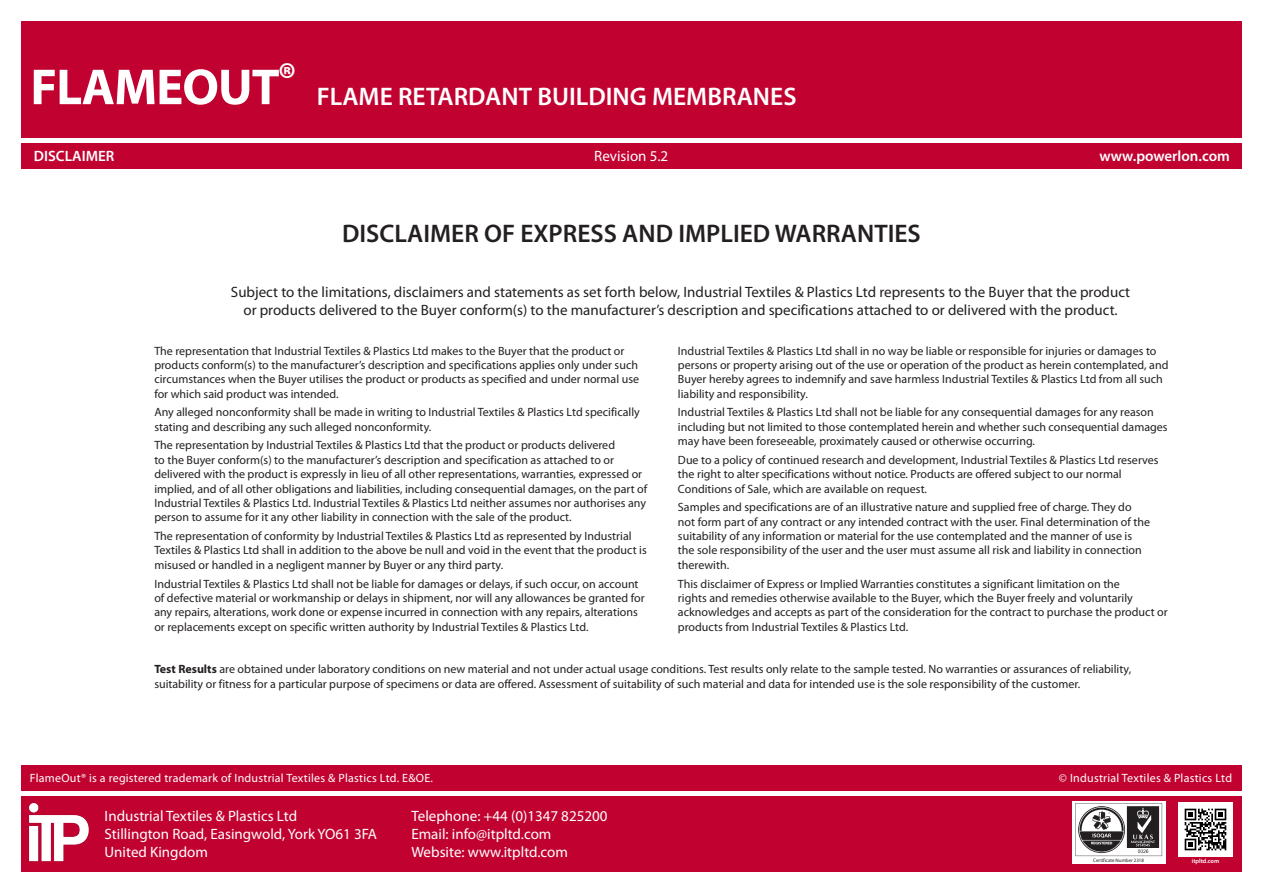
<style>
.page{position:relative;width:1263px;height:893px;background:#fff}
.page>*{position:absolute;margin:0;border:0;box-sizing:border-box;transform-origin:0 0}
.t1{font:700 51px "Myriad Pro";letter-spacing:-.02em;color:#fff}
.disclaimer{font:600 25.5px "Myriad Pro";color:#231f20}
.t2{font:600 25.5px "Myriad Pro";color:#fff}
.disclaimer-2{font:15px/18px "Myriad Pro";color:#231f20;text-align:center}
.t3{font:15px "Myriad Pro";color:#fff}
.t4{font:600 15px "Myriad Pro";color:#fff}
.intro_body{font:12px/14.4px "Myriad Pro";color:#231f20}
.disclaimer-3{font:12px/14.4px "Myriad Pro";color:#231f20}
.column-entry-text{font:12px/14.4px "Myriad Pro";color:#231f20}
.t5{font:12px "Myriad Pro";letter-spacing:.02em;color:#fff}
.t6{font:600 6.15px "Myriad Pro";color:#fff}
.t7{font:4.95px "Myriad Pro";color:#231f20}
.s1{font-weight:700}
</style>
<div class="page">
<div style="left:21px;top:765px;width:1221px;height:107px;background:#c10230"></div>
<div style="left:21px;top:21px;width:1221px;height:147px;background:#c10230"></div>
<hr style="left:7px;top:791px;width:1254px;height:4px;background:#fff">
<img style="left:28px;top:802px;width:61px;height:59px">
<img style="left:1178px;top:803px;width:54px;height:54px">
<div style="left:1072px;top:801px;width:93px;height:63px;background:#fff"></div>
<svg style="left:1075px;top:803px;width:87px;height:53px"></svg>
<hr style="left:7px;top:138px;width:1254px;height:4px;background:#fff">
<p class="t1" style="left:30px;top:54px;width:267px">FLAMEOUT<sup>®</sup></p>
<p class="t2" style="left:317px;top:80px;width:481px">FLAME RETARDANT BUILDING MEMBRANES</p>
<p class="t4" style="left:34px;top:147px;width:82px">DISCLAIMER</p>
<p class="t3" style="left:594px;top:147px;width:76px">Revision 5.2</p>
<p class="t4" style="left:1099px;top:147px;width:132px">www.powerlon.com</p>
<p class="disclaimer" style="left:342px;top:218px;width:580px">DISCLAIMER OF EXPRESS AND IMPLIED WARRANTIES</p>
<p class="disclaimer-2" style="left:231px;top:283px;width:901px">Subject to the limitations, disclaimers and statements as set forth below, Industrial Textiles &amp; Plastics Ltd represents to the Buyer that the product or products delivered to the Buyer conform(s) to the manufacturer’s description and specifications attached to or delivered with the product.</p>
<p class="disclaimer-3" style="left:154px;top:343px;width:486px">The representation that Industrial Textiles &amp; Plastics Ltd makes to the Buyer that the product or products conform(s) to the manufacturer’s description and specifications applies only under such circumstances when the Buyer utilises the product or products as specified and under normal use for which said product was intended.</p>
<p class="disclaimer-3" style="left:154px;top:405px;width:487px">Any alleged nonconformity shall be made in writing to Industrial Textiles &amp; Plastics Ltd specifically stating and describing any such alleged nonconformity.</p>
<p class="disclaimer-3" style="left:154px;top:438px;width:494px">The representation by Industrial Textiles &amp; Plastics Ltd that the product or products delivered<br>to the Buyer conform(s) to the manufacturer’s description and specification as attached to or delivered with the product is expressly in lieu of all other representations, warranties, expressed or implied, and of all other obligations and liabilities, including consequential damages, on the part of Industrial Textiles &amp; Plastics Ltd. Industrial Textiles &amp; Plastics Ltd neither assumes nor authorises any person to assume for it any other liability in connection with the sale of the product.</p>
<p class="intro_body" style="left:154px;top:529px;width:494px">The representation of conformity by Industrial Textiles &amp; Plastics Ltd as represented by Industrial<br>Textiles &amp; Plastics Ltd shall in addition to the above be null and void in the event that the product is misused or handled in a negligent manner by Buyer or any third party.</p>
<p class="intro_body" style="left:154px;top:576px;width:492px">Industrial Textiles &amp; Plastics Ltd shall not be liable for damages or delays, if such occur, on account of defective material or workmanship or delays in shipment, nor will any allowances be granted for any repairs, alterations, work done or expense incurred in connection with any repairs, alterations or replacements except on specific written authority by Industrial Textiles &amp; Plastics Ltd.</p>
<p class="intro_body" style="left:678px;top:343px;width:492px">Industrial Textiles &amp; Plastics Ltd shall in no way be liable or responsible for injuries or damages to persons or property arising out of the use or operation of the product as herein contemplated, and Buyer hereby agrees to indemnify and save harmless Industrial Textiles &amp; Plastics Ltd from all such liability and responsibility.</p>
<p class="intro_body" style="left:678px;top:405px;width:491px">Industrial Textiles &amp; Plastics Ltd shall not be liable for any consequential damages for any reason including but not limited to those contemplated herein and whether such consequential damages may have been foreseeable, proximately caused or otherwise occurring.</p>
<p class="intro_body" style="left:678px;top:452px;width:482px">Due to a policy of continued research and development, Industrial Textiles &amp; Plastics Ltd reserves the right to alter specifications without notice. Products are offered subject to our normal<br>Conditions of Sale, which are available on request.</p>
<p class="intro_body" style="left:678px;top:500px;width:474px">Samples and specifications are of an illustrative nature and supplied free of charge. They do not form part of any contract or any intended contract with the user. Final determination of the suitability of any information or material for the use contemplated and the manner of use is the sole responsibility of the user and the user must assume all risk and liability in connection therewith.</p>
<p class="intro_body" style="left:678px;top:576px;width:491px">This disclaimer of Express or Implied Warranties constitutes a significant limitation on the<br>rights and remedies otherwise available to the Buyer, which the Buyer freely and voluntarily acknowledges and accepts as part of the consideration for the contract to purchase the product or products from Industrial Textiles &amp; Plastics Ltd.</p>
<p class="column-entry-text" style="left:154px;top:662px;width:978px"><span class="s1">Test Results</span> are obtained under laboratory conditions on new material and not under actual usage conditions. Test results only relate to the sample tested. No warranties or assurances of reliability, suitability or fitness for a particular purpose of specimens or data are offered. Assessment of suitability of such material and data for intended use is the sole responsibility of the customer.</p>
<p class="t5" style="left:30px;top:771px;width:404px">FlameOut® is a registered trademark of Industrial Textiles &amp; Plastics Ltd. E&amp;OE.</p>
<p class="t5" style="left:1059px;top:771px;width:175px">© Industrial Textiles &amp; Plastics Ltd</p>
<p class="t3" style="left:105px;top:807px;width:194px">Industrial Textiles &amp; Plastics Ltd</p>
<p class="t3" style="left:105px;top:825px;width:274px">Stillington Road, Easingwold, York YO61 3FA</p>
<p class="t3" style="left:105px;top:843px;width:105px">United Kingdom</p>
<p class="t3" style="left:411px;top:807px;width:198px">Telephone: +44 (0)1347 825200</p>
<p class="t3" style="left:411px;top:825px;width:141px">Email: info@itpltd.com</p>
<p class="t3" style="left:411px;top:843px;width:158px">Website: www.itpltd.com</p>
<p class="t7" style="left:1093px;top:857px;width:52px">Certificate Number 2318</p>
<p class="t6" style="left:1192px;top:857px;width:29px">itpltd.com</p>
</div>
